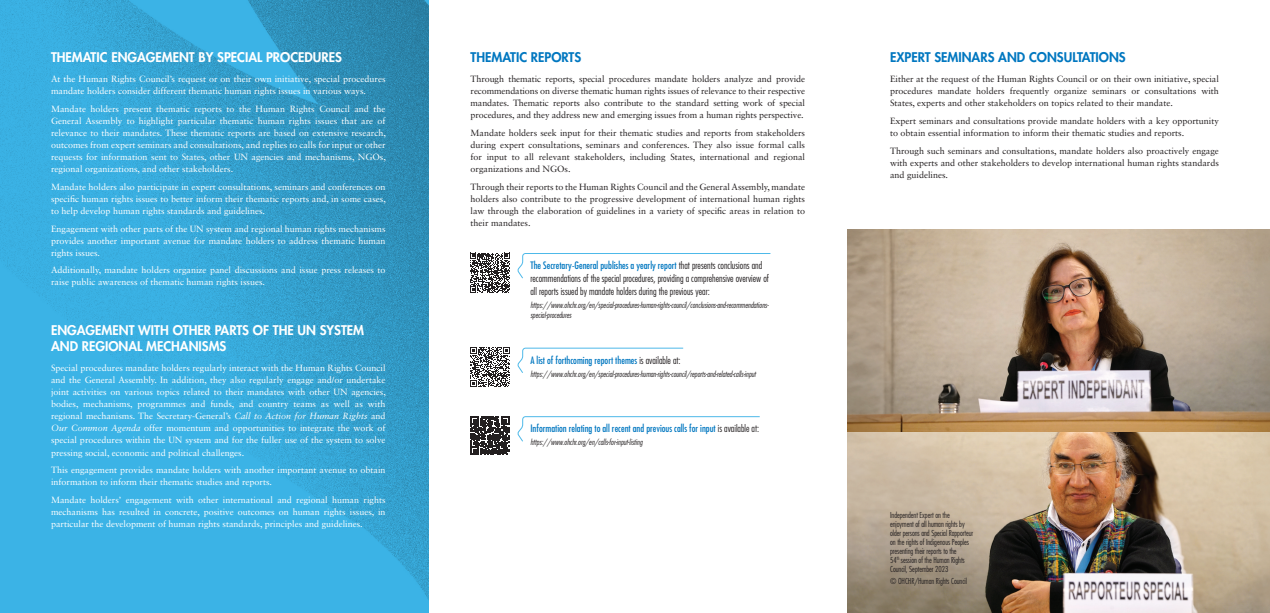
<style>
.page{position:relative;width:1270px;height:613px;background:#fff}
.page>*{position:absolute;margin:0;border:0;box-sizing:border-box;transform-origin:0 0}
.t1{font:800 13px/16px "Futura Std";color:#fff}
.t2{font:800 13px "Futura Std";color:#0077c0}
.t3{font:300 condensed 10px/13px "Futura Std";color:#231f20}
.t4{font:condensed 10px "Futura Std";color:#0077c0}
.t5{font:9px/12px "Sabon LT Std";color:#fff;text-align:justify}
.t6{font:9px/12px "Sabon LT Std";color:#231f20;text-align:justify}
.t7{font:italic 300 condensed 8px/10px "Futura Std";color:#231f20}
.t8{font:300 condensed 8px/9px "Futura Std";letter-spacing:-.005em;color:#231f20}
.s1{font-style:italic}
.s2{font-weight:400;color:#0077c0}
.s3{font-weight:300;color:#231f20}
</style>
<div class="page">
<img style="left:0;top:0;width:428px;height:611px">
<img style="left:848px;top:229px;width:422px;height:383px">
<svg style="left:470px;top:253px;width:40px;height:39px"></svg>
<svg style="left:470px;top:347px;width:40px;height:40px"></svg>
<svg style="left:471px;top:416px;width:38px;height:39px"></svg>
<svg style="left:517px;top:347px;width:167px;height:26px"></svg>
<svg style="left:517px;top:416px;width:243px;height:26px"></svg>
<svg style="left:517px;top:253px;width:254px;height:26px"></svg>
<h1 class="t1" style="left:51px;top:49px;width:292px">THEMATIC ENGAGEMENT BY SPECIAL PROCEDURES</h1>
<p class="t5" style="left:51px;top:73px;width:336px">At the Human Rights Council’s request or on their own initiative, special procedures mandate holders consider different thematic human rights issues in various ways.</p>
<p class="t5" style="left:51px;top:103px;width:336px">Mandate holders present thematic reports to the Human Rights Council and the General Assembly to highlight particular thematic human rights issues that are of relevance to their mandates. These thematic reports are based on extensive research, outcomes from expert seminars and consultations, and replies to calls for input or other requests for information sent to States, other UN agencies and mechanisms, NGOs, regional organizations, and other stakeholders.</p>
<p class="t5" style="left:51px;top:180px;width:336px">Mandate holders also participate in expert consultations, seminars and conferences on specific human rights issues to better inform their thematic reports and, in some cases, to help develop human rights standards and guidelines.</p>
<p class="t5" style="left:51px;top:222px;width:336px">Engagement with other parts of the UN system and regional human rights mechanisms provides another important avenue for mandate holders to address thematic human rights issues.</p>
<p class="t5" style="left:51px;top:264px;width:336px">Additionally, mandate holders organize panel discussions and issue press releases to raise public awareness of thematic human rights issues.</p>
<h1 class="t1" style="left:51px;top:322px;width:315px">ENGAGEMENT WITH OTHER PARTS OF THE UN SYSTEM<br>AND REGIONAL MECHANISMS</h1>
<p class="t5" style="left:51px;top:362px;width:336px">Special procedures mandate holders regularly interact with the Human Rights Council and the General Assembly. In addition, they also regularly engage and/or undertake joint activities on various topics related to their mandates with other UN agencies, bodies, mechanisms, programmes and funds, and country teams as well as with regional mechanisms. The Secretary-General’s <span class="s1">Call to Action for Human Rights</span> and <span class="s1">Our Common Agenda</span> offer momentum and opportunities to integrate the work of special procedures within the UN system and for the fuller use of the system to solve pressing social, economic and political challenges.</p>
<p class="t5" style="left:51px;top:463px;width:336px">This engagement provides mandate holders with another important avenue to obtain information to inform their thematic studies and reports.</p>
<p class="t5" style="left:51px;top:493px;width:336px">Mandate holders’ engagement with other international and regional human rights mechanisms has resulted in concrete, positive outcomes on human rights issues, in particular the development of human rights standards, principles and guidelines.</p>
<h1 class="t2" style="left:471px;top:49px;width:112px">THEMATIC REPORTS</h1>
<p class="t6" style="left:471px;top:73px;width:336px">Through thematic reports, special procedures mandate holders analyze and provide recommendations on diverse thematic human rights issues of relevance to their respective mandates. Thematic reports also contribute to the standard setting work of special procedures, and they address new and emerging issues from a human rights perspective.</p>
<p class="t6" style="left:471px;top:127px;width:336px">Mandate holders seek input for their thematic studies and reports from stakeholders during expert consultations, seminars and conferences. They also issue formal calls for input to all relevant stakeholders, including States, international and regional organizations and NGOs.</p>
<p class="t6" style="left:471px;top:180px;width:336px">Through their reports to the Human Rights Council and the General Assembly, mandate holders also contribute to the progressive development of international human rights law through the elaboration of guidelines in a variety of specific areas in relation to their mandates.</p>
<p class="t3" style="left:530px;top:259px;width:240px"><span class="s2">The Secretary-General publishes a yearly report</span> that presents conclusions and recommendations of the special procedures, providing a comprehensive overview of all reports issued by mandate holders during the previous year:</p>
<p class="t7" style="left:530px;top:300px;width:240px">https://www.ohchr.org/en/special-procedures-human-rights-council/conclusions-and-recommendations&shy;special-procedures</p>
<p class="t4" style="left:530px;top:354px;width:152px">A list of forthcoming report themes <span class="s3">is available at:</span></p>
<p class="t7" style="left:530px;top:369px;width:227px">https://www.ohchr.org/en/special-procedures-human-rights-council/reports-and-related-calls-input</p>
<p class="t4" style="left:530px;top:422px;width:230px">Information relating to all recent and previous calls for input <span class="s3">is available at:</span></p>
<p class="t7" style="left:530px;top:437px;width:114px">https://www.ohchr.org/en/calls-for-input-listing</p>
<h1 class="t2" style="left:890px;top:49px;width:237px">EXPERT SEMINARS AND CONSULTATIONS</h1>
<p class="t6" style="left:890px;top:73px;width:330px">Either at the request of the Human Rights Council or on their own initiative, special procedures mandate holders frequently organize seminars or consultations with States, experts and other stakeholders on topics related to their mandate.</p>
<p class="t6" style="left:890px;top:115px;width:330px">Expert seminars and consultations provide mandate holders with a key opportunity to obtain essential information to inform their thematic studies and reports.</p>
<p class="t6" style="left:890px;top:144px;width:330px">Through such seminars and consultations, mandate holders also proactively engage with experts and other stakeholders to develop international human rights standards and guidelines.</p>
<p class="t8" style="left:890px;top:510px;width:85px">Independent Expert on the enjoyment of all human rights by older persons and Special Rapporteur on the rights of Indigenous Peoples presenting their reports to the<br>54<sup>th</sup> session of the Human Rights<br>Council, September 2023</p>
<p class="t8" style="left:890px;top:575px;width:78px">© OHCHR/Human Rights Council</p>
</div>
